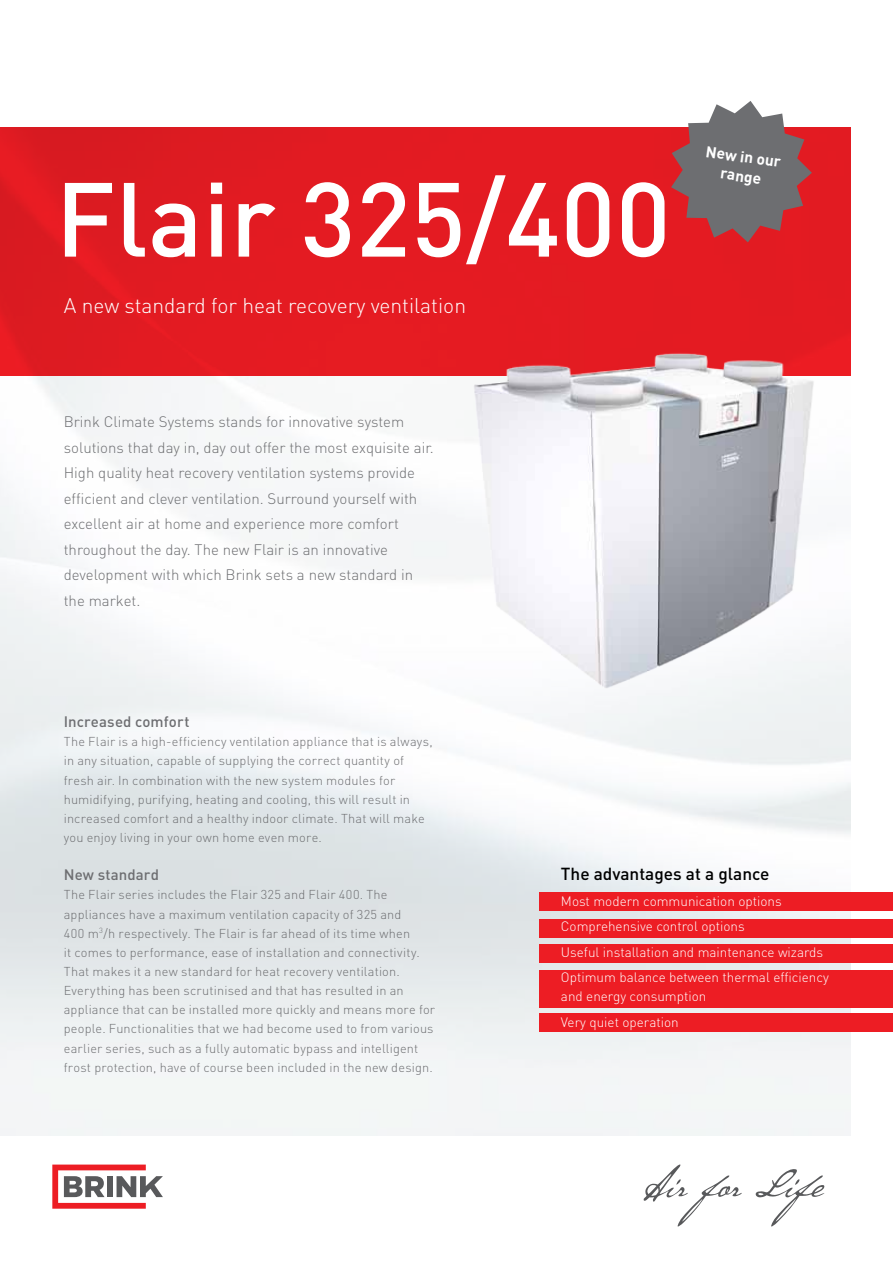
<style>
.page{position:relative;width:893px;height:1263px;background:#fff}
.page>*{position:absolute;margin:0;border:0;box-sizing:border-box;transform-origin:0 0}
.t1{font:500 103.5px "DIN Pro";color:#fff}
.t2{font:300 21px "DIN Pro";color:#fff}
.t3{font:500 17.25px "DIN Pro";color:#000}
.t4{font:700 15.45px/19.4px "DIN Pro";color:#fff;text-align:center}
.t5{font:300 15px/25.5px "DIN Pro";color:#6d6e71}
.t6{font:500 15px "DIN Pro";letter-spacing:.01em;color:#6d6e71}
.t7{font:300 13.5px/25.5px "DIN Pro";color:#fff}
.t8{font:300 12.75px/19.2px "DIN Pro";letter-spacing:.015em;color:#6d6e71}
</style>
<div class="page">
<svg style="left:644px;top:1164px;width:98px;height:62px"></svg>
<svg style="left:755px;top:1169px;width:70px;height:57px"></svg>
<svg style="left:52px;top:1164px;width:111px;height:45px"></svg>
<img style="left:0;top:376px;width:850px;height:759px">
<div style="left:0;top:128px;width:850px;height:248px;background:#e41b22"></div>
<img style="left:458px;top:353px;width:371px;height:354px">
<svg style="left:671px;top:101px;width:141px;height:141px"></svg>
<div style="left:540px;top:892px;width:353px;height:19px;background:#ed1d24"></div>
<div style="left:540px;top:919px;width:353px;height:19px;background:#ed1d24"></div>
<div style="left:540px;top:970px;width:353px;height:38px;background:#ed1d24"></div>
<div style="left:540px;top:944px;width:353px;height:19px;background:#ed1d24"></div>
<div style="left:540px;top:1013px;width:353px;height:19px;background:#ed1d24"></div>
<h1 class="t1" style="left:55px;top:149px;width:617px">Flair 325/400</h1>
<h2 class="t2" style="left:64px;top:291px;width:404px">A new standard for heat recovery ventilation</h2>
<p class="t5" style="left:64px;top:409px;width:371px">Brink Climate Systems stands for innovative system solutions that day in, day out offer the most exquisite air.<br>High quality heat recovery ventilation systems provide efficient and clever ventilation. Surround yourself with excellent air at home and experience more comfort throughout the day. The new Flair is an innovative development with which Brink sets a new standard in the market.</p>
<p class="t4" style="left:707px;top:141px;width:77px;rotate:8deg">New in our range</p>
<p class="t6" style="left:64px;top:712px;width:127px">Increased comfort</p>
<p class="t8" style="left:64px;top:732px;width:370px">The Flair is a high-efficiency ventilation appliance that is always, in any situation, capable of supplying the correct quantity of fresh air. In combination with the new system modules for humidifying, purifying, heating and cooling, this will result in increased comfort and a healthy indoor climate. That will make you enjoy living in your own home even more.</p>
<p class="t6" style="left:64px;top:865px;width:97px">New standard</p>
<p class="t8" style="left:64px;top:885px;width:373px">The Flair series includes the Flair 325 and Flair 400. The appliances have a maximum ventilation capacity of 325 and<br>400 m<sup>3</sup>/h respectively. The Flair is far ahead of its time when<br>it comes to performance, ease of installation and connectivity.<br>That makes it a new standard for heat recovery ventilation.<br>Everything has been scrutinised and that has resulted in an appliance that can be installed more quickly and means more for people. Functionalities that we had become used to from various earlier series, such as a fully automatic bypass and intelligent frost protection, have of course been included in the new design.</p>
<h3 class="t3" style="left:561px;top:862px;width:210px">The advantages at a glance</h3>
<p class="t7" style="left:561px;top:887px;width:269px">Most modern communication options Comprehensive control options<br>Useful installation and maintenance wizards Optimum balance between thermal efficiency</p>
<p class="t7" style="left:561px;top:983px;width:147px">and energy consumption<br>Very quiet operation</p>
</div>
